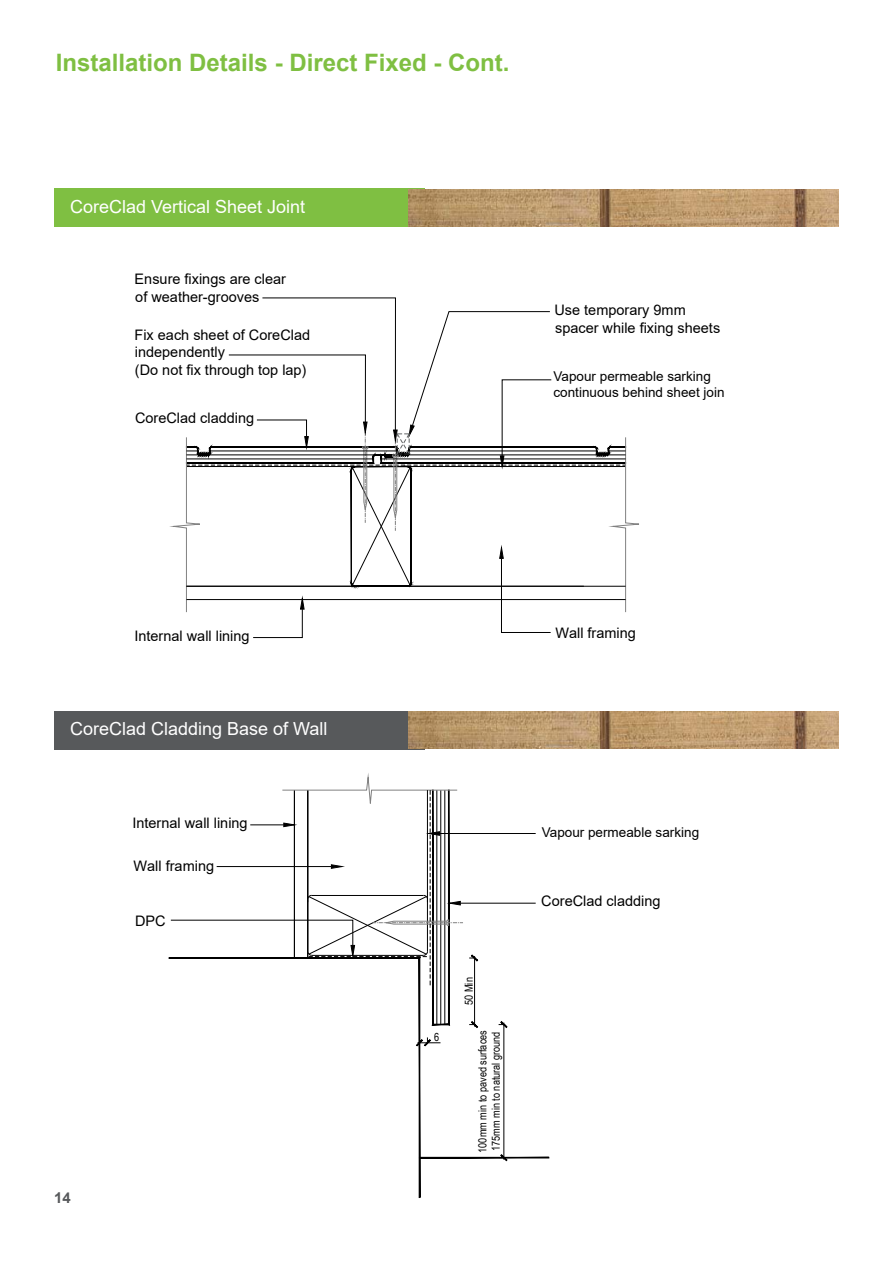
<style>
.page{position:relative;width:893px;height:1263px;background:#fff}
.page>*{position:absolute;margin:0;border:0;box-sizing:border-box;transform-origin:0 0}
.t1{font:700 24px "Arial";color:#7fbf42}
.t2{font:18px "Arial";color:#fff}
.t3{font:700 15px "Arial";color:#57595b}
.t4{font:14.55px/17.4px "Arial";color:#000}
.t5{font:13.5px/16.2px "Arial";color:#000}
.t6{font:11.1px/13.4px "Arial Narrow";color:#000}
</style>
<div class="page">
<div style="left:54px;top:189px;width:371px;height:38px;background:#7fbf42"></div>
<div style="left:54px;top:711px;width:371px;height:38px;background:#57595b"></div>
<svg style="left:173px;top:297px;width:466px;height:341px"></svg>
<hr style="left:439px;top:833px;width:97px;height:1px;background:#000">
<hr style="left:460px;top:903px;width:76px;height:1px;background:#000">
<svg style="left:168px;top:957px;width:253px;height:241px"></svg>
<hr style="left:504px;top:1022px;width:1px;height:138px;background:#000">
<svg style="left:499px;top:1021px;width:9px;height:7px"></svg>
<hr style="left:474px;top:956px;width:1px;height:70px;background:#000">
<svg style="left:469px;top:1021px;width:9px;height:7px"></svg>
<svg style="left:469px;top:954px;width:9px;height:8px"></svg>
<svg style="left:419px;top:1154px;width:131px;height:7px"></svg>
<svg style="left:170px;top:777px;width:293px;height:248px"></svg>
<svg style="left:416px;top:1037px;width:24px;height:9px"></svg>
<img style="left:409px;top:189px;width:430px;height:37px">
<img style="left:409px;top:711px;width:430px;height:37px">
<div style="left:552px;top:366px;width:203px;height:63px;background:#fff"></div>
<h1 class="t1" style="left:56px;top:46px;width:455px">Installation Details - Direct Fixed - Cont.</h1>
<p class="t2" style="left:70px;top:194px;width:237px">CoreClad Vertical Sheet Joint</p>
<p class="t4" style="left:135px;top:270px;width:153px">Ensure fixings are clear of weather-grooves</p>
<p class="t4" style="left:135px;top:326px;width:177px">Fix each sheet of CoreClad independently<br>(Do not fix through top lap)</p>
<p class="t4" style="left:135px;top:409px;width:121px">CoreClad cladding</p>
<p class="t4" style="left:554px;top:301px;width:167px">Use temporary 9mm spacer while fixing sheets</p>
<p class="t5" style="left:554px;top:368px;width:173px">Vapour permeable sarking continuous behind sheet join</p>
<p class="t4" style="left:555px;top:370px;width:169px">Breather type building vapour permeable sarking</p>
<p class="t4" style="left:134px;top:627px;width:117px">Internal wall lining</p>
<p class="t4" style="left:555px;top:624px;width:82px">Wall framing</p>
<p class="t2" style="left:70px;top:716px;width:259px">CoreClad Cladding Base of Wall</p>
<p class="t2" style="left:151px;top:716px;width:120px">IWin ow Jamb</p>
<p class="t4" style="left:132px;top:814px;width:117px">Internal wall lining</p>
<p class="t4" style="left:134px;top:857px;width:82px">Wall framing</p>
<p class="t4" style="left:135px;top:912px;width:32px">DPC</p>
<p class="t3" style="left:54px;top:1187px;width:18px">14</p>
<p class="t6" style="left:434px;top:1030px;width:7px">6</p>
<p class="t6" style="left:462px;top:1005px;width:29px;rotate:-90deg">50 Min</p>
<p class="t6" style="left:476px;top:1153px;width:124px;rotate:-90deg">100mm min to paved surfaces<br>175mm min to natural ground</p>
<p class="t5" style="left:542px;top:824px;width:159px">Vapour permeable sarking</p>
<p class="t4" style="left:543px;top:825px;width:143px">Breather type building</p>
<p class="t4" style="left:541px;top:891px;width:121px">CoreClad cladding</p>
</div>
